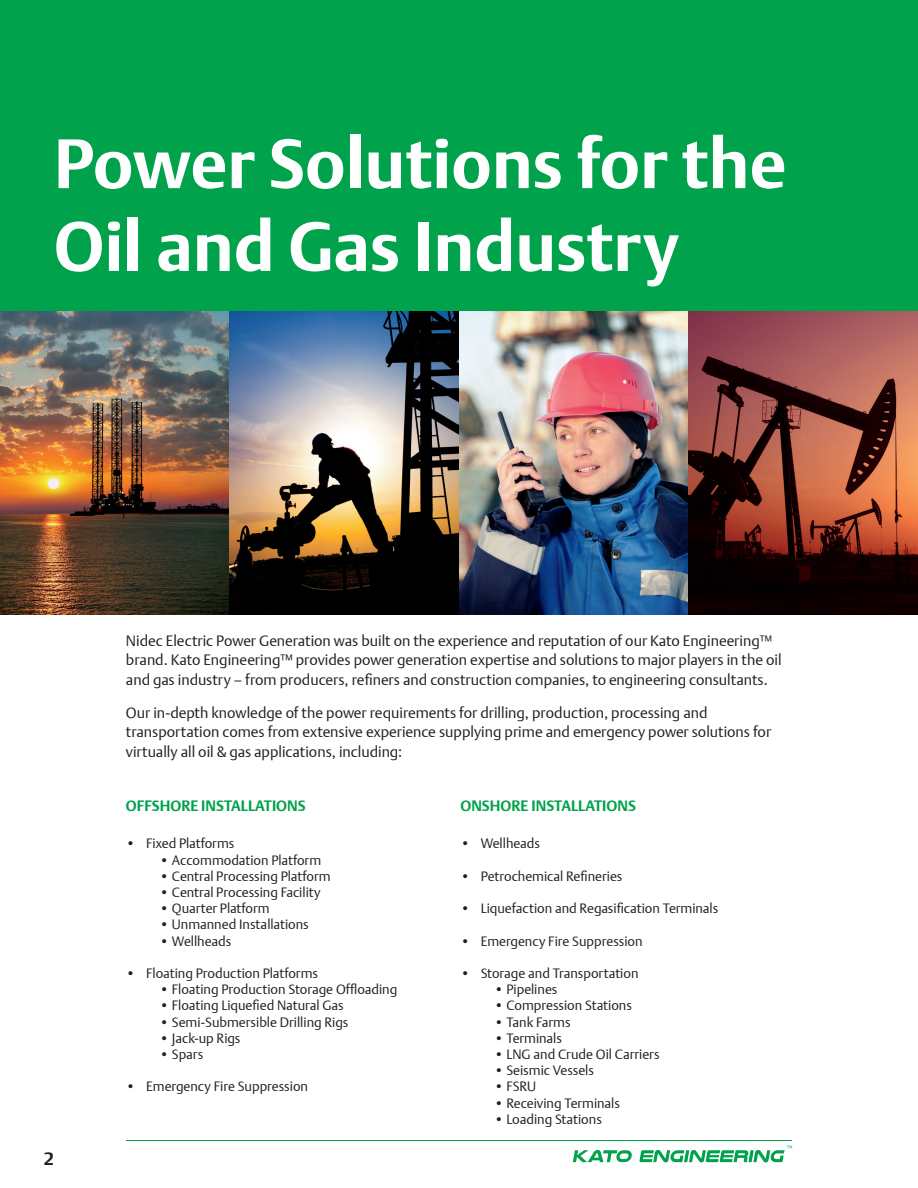
<style>
.page{position:relative;width:918px;height:1188px;background:#fff}
.page>*{position:absolute;margin:0;border:0;box-sizing:border-box;transform-origin:0 0}
.t1{font:700 69px/82.8px "DTL Argo T";color:#fff}
.t2{font:700 18px "DTL Argo T";color:#231f20}
.t3{font:15px/19.5px "DTL Argo T Light";color:#231f20}
.t4{font:700 15px "DTL Argo T";color:#00a24b}
.t5{font:13.5px "DTL Argo T Light";color:#231f20}
</style>
<div class="page">
<hr style="left:126px;top:1140px;width:666px;height:1px;background:#00a24b">
<svg style="left:573px;top:1150px;width:59px;height:12px"></svg>
<svg style="left:639px;top:1146px;width:153px;height:16px"></svg>
<div style="left:0;top:0;width:918px;height:311px;background:#00a24b"></div>
<img style="left:0;top:311px;width:918px;height:304px">
<h1 class="t1" style="left:54px;top:122px;width:734px">Power Solutions for the<br>Oil and Gas Industry</h1>
<p class="t3" style="left:126px;top:630px;width:657px">Nidec Electric Power Generation was built on the experience and reputation of our Kato Engineering™ brand. Kato Engineering™ provides power generation expertise and solutions to major players in the oil and gas industry – from producers, refiners and construction companies, to engineering consultants.</p>
<p class="t3" style="left:126px;top:702px;width:647px">Our in-depth knowledge of the power requirements for drilling, production, processing and transportation comes from extensive experience supplying prime and emergency power solutions for virtually all oil &amp; gas applications, including:</p>
<h2 class="t2" style="left:44px;top:1148px;width:12px">2</h2>
<p class="t4" style="left:126px;top:796px;width:181px">OFFSHORE INSTALLATIONS</p>
<p class="t5" style="left:126px;top:836px;width:110px">• Fixed Platforms</p>
<p class="t5" style="left:160px;top:852px;width:163px">• Accommodation Platform</p>
<p class="t5" style="left:160px;top:868px;width:172px">• Central Processing Platform</p>
<p class="t5" style="left:160px;top:884px;width:163px">• Central Processing Facility</p>
<p class="t5" style="left:160px;top:900px;width:112px">• Quarter Platform</p>
<p class="t5" style="left:160px;top:917px;width:151px">• Unmanned Installations</p>
<p class="t5" style="left:160px;top:933px;width:73px">• Wellheads</p>
<p class="t5" style="left:126px;top:965px;width:194px">• Floating Production Platforms</p>
<p class="t5" style="left:160px;top:981px;width:239px">• Floating Production Storage Offloading</p>
<p class="t5" style="left:160px;top:998px;width:185px">• Floating Liquefied Natural Gas</p>
<p class="t5" style="left:160px;top:1014px;width:190px">• Semi-Submersible Drilling Rigs</p>
<p class="t5" style="left:160px;top:1030px;width:82px">• Jack-up Rigs</p>
<p class="t5" style="left:160px;top:1046px;width:45px">• Spars</p>
<p class="t5" style="left:126px;top:1079px;width:184px">• Emergency Fire Suppression</p>
<p class="t4" style="left:460px;top:796px;width:177px">ONSHORE INSTALLATIONS</p>
<p class="t5" style="left:460px;top:836px;width:81px">• Wellheads</p>
<p class="t5" style="left:460px;top:868px;width:164px">• Petrochemical Refineries</p>
<p class="t5" style="left:460px;top:900px;width:259px">• Liquefaction and Regasification Terminals</p>
<p class="t5" style="left:460px;top:933px;width:184px">• Emergency Fire Suppression</p>
<p class="t5" style="left:460px;top:965px;width:180px">• Storage and Transportation</p>
<p class="t5" style="left:494px;top:981px;width:65px">• Pipelines</p>
<p class="t5" style="left:494px;top:998px;width:139px">• Compression Stations</p>
<p class="t5" style="left:494px;top:1014px;width:78px">• Tank Farms</p>
<p class="t5" style="left:494px;top:1030px;width:69px">• Terminals</p>
<p class="t5" style="left:494px;top:1046px;width:167px">• LNG and Crude Oil Carriers</p>
<p class="t5" style="left:494px;top:1062px;width:101px">• Seismic Vessels</p>
<p class="t5" style="left:494px;top:1079px;width:43px">• FSRU</p>
<p class="t5" style="left:494px;top:1095px;width:127px">• Receiving Terminals</p>
<p class="t5" style="left:494px;top:1111px;width:109px">• Loading Stations</p>
</div>
